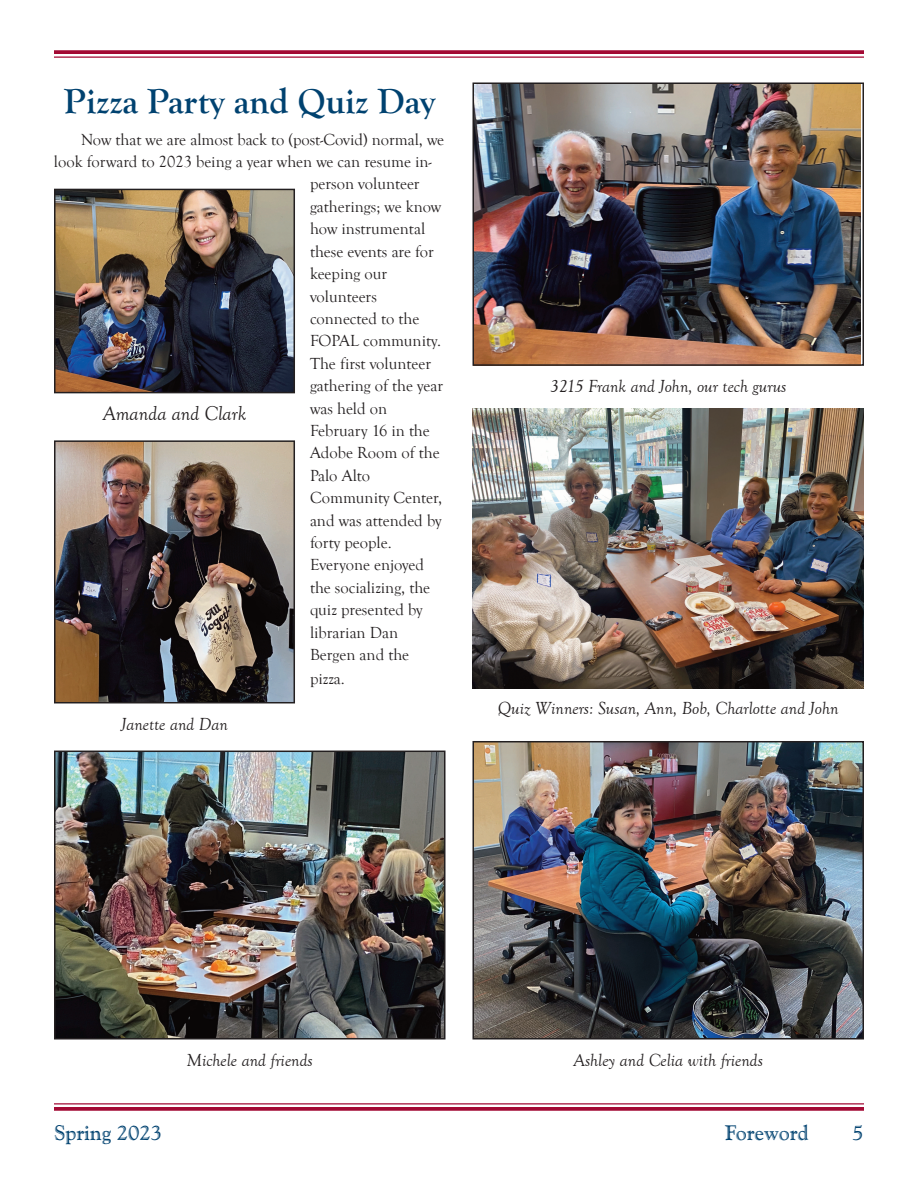
<style>
.page{position:relative;width:918px;height:1188px;background:#fff}
.page>*{position:absolute;margin:0;border:0;box-sizing:border-box;transform-origin:0 0}
.t1{font:700 36px "Goudy Old Style T";color:#004270}
.t2{font:21px "Goudy Handtooled BT";color:#004270}
.t3{font:italic 20.55px "Goudy Old Style T";color:#231f20}
.t4{font:italic 18px "Goudy Old Style T";color:#231f20}
.t5{font:16.5px "Goudy Old Style T";color:#231f20}
</style>
<div class="page">
<svg style="left:54px;top:50px;width:810px;height:4px;background:#a81940"></svg>
<hr style="left:54px;top:56px;width:810px;height:2px;background:#a30a34">
<hr style="left:54px;top:1103px;width:810px;height:2px;background:#a30a34">
<svg style="left:54px;top:1107px;width:810px;height:4px;background:#a81940"></svg>
<img style="left:57px;top:192px;width:235px;height:198px">
<div style="left:54px;top:189px;width:241px;height:204px;border:2px solid #231f20"></div>
<img style="left:475px;top:744px;width:386px;height:293px">
<div style="left:472px;top:741px;width:392px;height:299px;border:2px solid #231f20"></div>
<img style="left:475px;top:85px;width:386px;height:278px">
<div style="left:472px;top:82px;width:392px;height:284px;border:2px solid #231f20"></div>
<img style="left:472px;top:409px;width:392px;height:279px">
<img style="left:57px;top:443px;width:235px;height:257px">
<div style="left:54px;top:440px;width:241px;height:263px;border:2px solid #231f20"></div>
<img style="left:57px;top:754px;width:386px;height:283px">
<div style="left:54px;top:751px;width:392px;height:289px;border:2px solid #231f20"></div>
<h1 class="t1" style="left:64px;top:81px;width:373px">Pizza Party and Quiz Day</h1>
<p class="t5" style="left:81px;top:130px;width:365px">Now that we are almost back to (post-Covid) normal, we</p>
<p class="t5" style="left:54px;top:152px;width:379px">look forward to 2023 being a year when we can resume in-</p>
<p class="t5" style="left:310px;top:175px;width:111px">person volunteer</p>
<p class="t5" style="left:310px;top:197px;width:133px">gatherings; we know</p>
<p class="t5" style="left:310px;top:220px;width:117px">how instrumental</p>
<p class="t5" style="left:310px;top:242px;width:125px">these events are for</p>
<p class="t5" style="left:310px;top:264px;width:79px">keeping our</p>
<p class="t5" style="left:310px;top:287px;width:69px">volunteers</p>
<p class="t5" style="left:310px;top:309px;width:111px">connected to the</p>
<p class="t5" style="left:310px;top:332px;width:133px">FOPAL community.</p>
<p class="t5" style="left:310px;top:354px;width:123px">The first volunteer</p>
<p class="t5" style="left:310px;top:376px;width:135px">gathering of the year</p>
<p class="t5" style="left:310px;top:399px;width:79px">was held on</p>
<p class="t5" style="left:310px;top:421px;width:121px">February 16 in the</p>
<p class="t5" style="left:310px;top:444px;width:131px">Adobe Room of the</p>
<p class="t5" style="left:310px;top:466px;width:62px">Palo Alto</p>
<p class="t5" style="left:310px;top:488px;width:134px">Community Center,</p>
<p class="t5" style="left:310px;top:511px;width:133px">and was attended by</p>
<p class="t5" style="left:310px;top:533px;width:83px">forty people.</p>
<p class="t5" style="left:310px;top:556px;width:115px">Everyone enjoyed</p>
<p class="t5" style="left:310px;top:578px;width:122px">the socializing, the</p>
<p class="t5" style="left:310px;top:601px;width:114px">quiz presented by</p>
<p class="t5" style="left:310px;top:623px;width:90px">librarian Dan</p>
<p class="t5" style="left:310px;top:645px;width:101px">Bergen and the</p>
<p class="t5" style="left:310px;top:669px;width:36px">pizza.</p>
<p class="t3" style="left:103px;top:402px;width:145px">Amanda and Clark</p>
<p class="t4" style="left:121px;top:714px;width:108px">Janette and Dan</p>
<p class="t4" style="left:550px;top:376px;width:238px">3215 Frank and John, our tech gurus</p>
<p class="t4" style="left:498px;top:698px;width:342px">Quiz Winners: Susan, Ann, Bob, Charlotte and John</p>
<p class="t4" style="left:187px;top:1050px;width:127px">Michele and friends</p>
<p class="t4" style="left:574px;top:1050px;width:191px">Ashley and Celia with friends</p>
<p class="t2" style="left:54px;top:1124px;width:110px">Spring 2023</p>
<p class="t2" style="left:725px;top:1124px;width:85px">Foreword</p>
<p class="t2" style="left:853px;top:1124px;width:13px">5</p>
</div>
